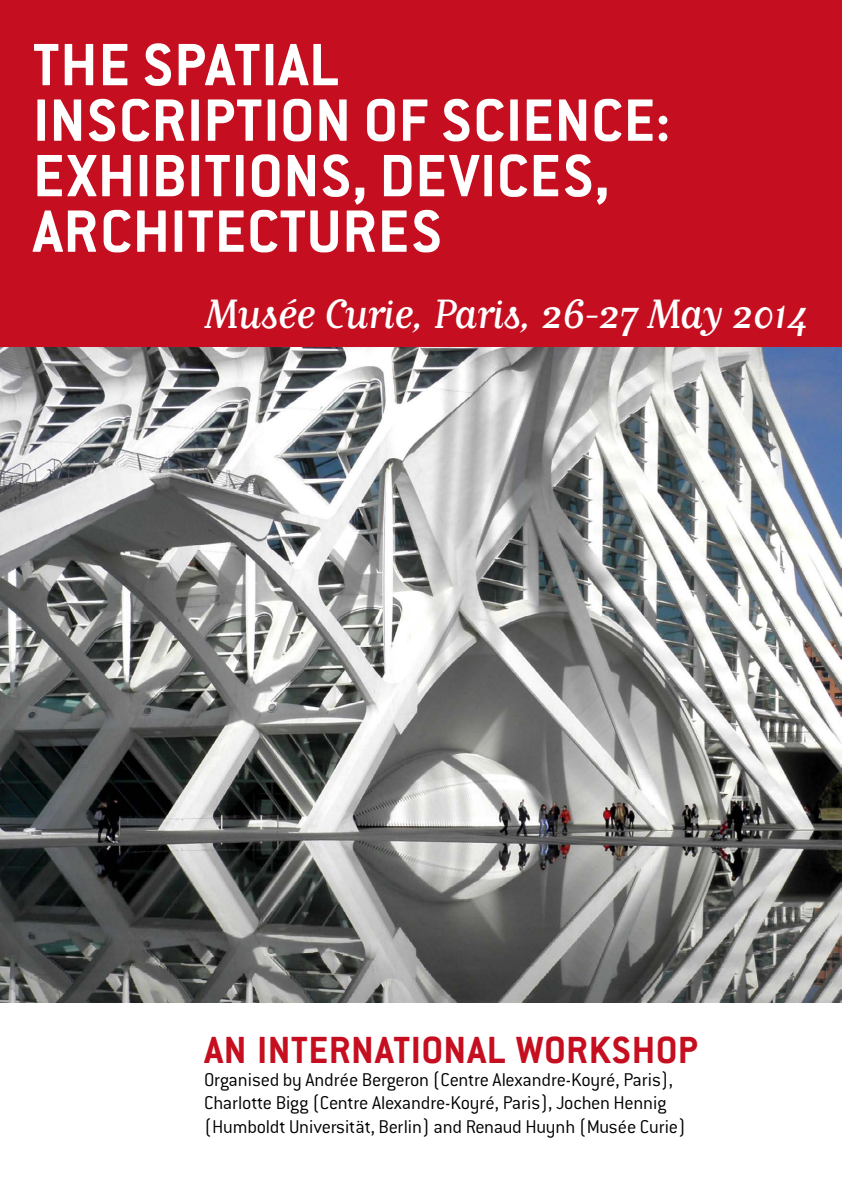
<style>
.page{position:relative;width:842px;height:1191px;background:#fff}
.page>*{position:absolute;margin:0;border:0;box-sizing:border-box;transform-origin:0 0}
.t1{font:700 65.5px/55.5px "Conduit ITC";letter-spacing:.015em;color:#fff}
.t2{font:48.1px "Matrix Script";letter-spacing:-.03em;color:#fff}
.t3{font:700 41.5px "Conduit ITC";letter-spacing:.015em;color:#c50e1f}
.t4{font:20.3px/23.4px "Conduit ITC Light";letter-spacing:-.015em;color:#000}
</style>
<div class="page">
<div style="left:0;top:0;width:842px;height:482px;background:#c50e1f"></div>
<img style="left:0;top:347px;width:842px;height:655px">
<h1 class="t1" style="left:33px;top:35px;width:639px">THE SPATIAL<br>INSCRIPTION OF SCIENCE:<br>EXHIBITIONS, DEVICES,<br>ARCHITECTURES</h1>
<h2 class="t2" style="left:204px;top:290px;width:606px">Musée Curie, Paris, 26-27 May 2014</h2>
<h3 class="t3" style="left:205px;top:1024px;width:495px">AN INTERNATIONAL WORKSHOP</h3>
<p class="t4" style="left:204px;top:1067px;width:483px">Organised by Andrée Bergeron (Centre Alexandre-Koyré, Paris),<br>Charlotte Bigg (Centre Alexandre-Koyré, Paris), Jochen Hennig (Humboldt Universität, Berlin) and Renaud Huynh (Musée Curie)</p>
</div>
